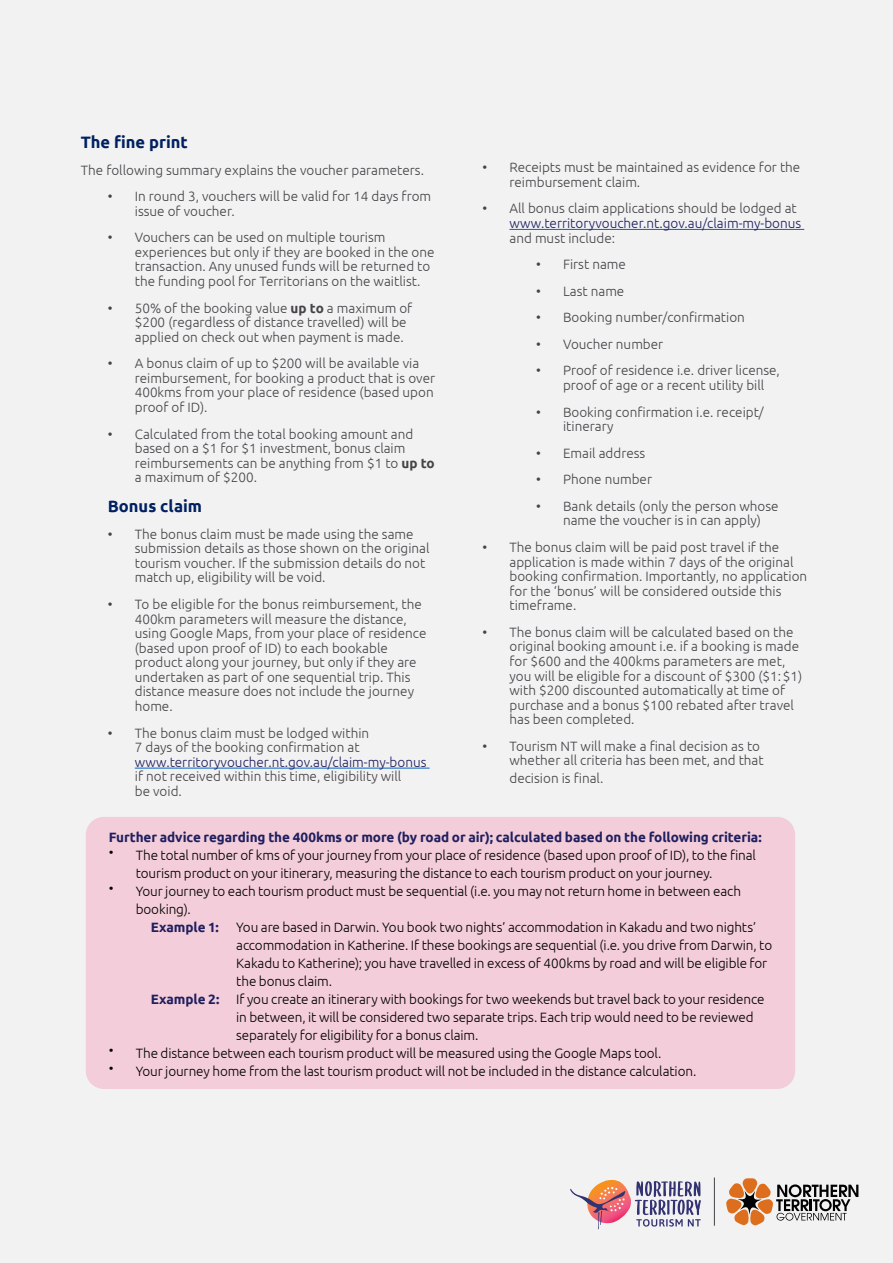
<style>
.page{position:relative;width:893px;height:1263px;background:#f2f2f2}
.page>*{position:absolute;margin:0;border:0;box-sizing:border-box;transform-origin:0 0}
.t1{font:700 16.5px "Ubuntu";color:#002060}
.t2{font:300 13.5px/14.5px "Ubuntu";color:#454347}
.t3{font:300 13.5px/18px "Ubuntu";letter-spacing:-.01em;color:#000}
.t4{font:300 13.5px/14.5px "Ubuntu";color:#1f1f5f}
.t5{font:700 13.5px "Ubuntu";letter-spacing:-.005em;color:#1f1f5f}
.s1{font-family:"Arial";font-weight:400}
.s2{font-weight:700}
.s3{font-family:"Arial";font-weight:400;color:#454347}
.s4{color:#454347}
.s5{font-weight:700;color:#1f1f5f}
</style>
<div class="page">
<div style="left:86px;top:817px;width:709px;height:272px;background:#f3cdd9;border-radius:18px"></div>
<svg style="left:570px;top:1180px;width:131px;height:49px"></svg>
<svg style="left:726px;top:1178px;width:132px;height:47px"></svg>
<hr style="left:714px;top:1177px;width:1px;height:49px;background:#454347">
<hr style="left:135px;top:768px;width:295px;height:1px;background:#0563c1">
<hr style="left:509px;top:229px;width:295px;height:1px;background:#0563c1">
<p class="t1" style="left:81px;top:132px;width:109px">The fine print</p>
<p class="t2" style="left:81px;top:162px;width:345px">The following summary explains the voucher parameters.</p>
<p class="t2" style="left:135px;top:189px;width:298px;text-indent:-27px"><span class="s1">•</span> In round 3, vouchers will be valid for 14 days from issue of voucher.</p>
<p class="t2" style="left:135px;top:230px;width:301px;text-indent:-27px"><span class="s1">•</span> Vouchers can be used on multiple tourism experiences but only if they are booked in the one transaction. Any unused funds will be returned to the funding pool for Territorians on the waitlist.</p>
<p class="t2" style="left:135px;top:300px;width:279px;text-indent:-27px"><span class="s1">•</span> 50% of the booking value <span class="s2">up to</span> a maximum of $200 (regardless of distance travelled) will be applied on check out when payment is made.</p>
<p class="t2" style="left:135px;top:356px;width:302px;text-indent:-27px"><span class="s1">•</span> A bonus claim of up to $200 will be available via reimbursement, for booking a product that is over 400kms from your place of residence (based upon proof of ID).</p>
<p class="t2" style="left:135px;top:426px;width:301px;text-indent:-27px"><span class="s1">•</span> Calculated from the total booking amount and based on a $1 for $1 investment, bonus claim reimbursements can be anything from $1 to <span class="s2">up to </span>a maximum of $200.</p>
<p class="t1" style="left:108px;top:496px;width:96px">Bonus claim</p>
<p class="t2" style="left:135px;top:526px;width:296px;text-indent:-27px"><span class="s1">•</span> The bonus claim must be made using the same submission details as those shown on the original tourism voucher. If the submission details do not match up, eligibility will be void.</p>
<p class="t2" style="left:135px;top:596px;width:293px;text-indent:-27px"><span class="s1">•</span> To be eligible for the bonus reimbursement, the 400km parameters will measure the distance, using Google Maps, from your place of residence (based upon proof of ID) to each bookable product along your journey, but only if they are undertaken as part of one sequential trip. This distance measure does not include the journey home.</p>
<p class="t2" style="left:135px;top:725px;width:236px;text-indent:-27px"><span class="s1">•</span> The bonus claim must be lodged within<br>7 days of the booking confirmation at</p>
<p class="t4" style="left:135px;top:754px;width:293px">www.territoryvoucher.nt.gov.au/claim-my-bonus</p>
<p class="t2" style="left:135px;top:769px;width:268px">if not received within this time, eligibility will be void.</p>
<p class="t2" style="left:509px;top:160px;width:292px;text-indent:-27px"><span class="s1">•</span> Receipts must be maintained as evidence for the reimbursement claim.</p>
<p class="t4" style="left:509px;top:201px;width:293px;text-indent:-27px"><span class="s3">•</span> <span class="s4">All bonus claim applications should be lodged at </span>www.territoryvoucher.nt.gov.au/claim-my-bonus</p>
<p class="t2" style="left:509px;top:230px;width:107px">and must include:</p>
<p class="t2" style="left:536px;top:257px;width:91px"><span class="s1">•</span> First name</p>
<p class="t2" style="left:536px;top:283px;width:90px"><span class="s1">•</span> Last name</p>
<p class="t2" style="left:536px;top:310px;width:210px"><span class="s1">•</span> Booking number/confirmation</p>
<p class="t2" style="left:536px;top:336px;width:129px"><span class="s1">•</span> Voucher number</p>
<p class="t2" style="left:563px;top:363px;width:218px;text-indent:-27px"><span class="s1">•</span> Proof of residence i.e. driver license, proof of age or a recent utility bill</p>
<p class="t2" style="left:563px;top:404px;width:202px;text-indent:-27px"><span class="s1">•</span> Booking confirmation i.e. receipt/ itinerary</p>
<p class="t2" style="left:536px;top:445px;width:111px"><span class="s1">•</span> Email address</p>
<p class="t2" style="left:536px;top:472px;width:117px"><span class="s1">•</span> Phone number</p>
<p class="t2" style="left:563px;top:498px;width:217px;text-indent:-27px"><span class="s1">•</span> Bank details (only the person whose name the voucher is in can apply)</p>
<p class="t2" style="left:509px;top:539px;width:299px;text-indent:-27px"><span class="s1">•</span> The bonus claim will be paid post travel if the application is made within 7 days of the original booking confirmation. Importantly, no application for the ‘bonus’ will be considered outside this timeframe.</p>
<p class="t2" style="left:509px;top:624px;width:294px;text-indent:-27px"><span class="s1">•</span> The bonus claim will be calculated based on the original booking amount i.e. if a booking is made for $600 and the 400kms parameters are met, you will be eligible for a discount of $300 ($1: $1) with $200 discounted automatically at time of purchase and a bonus $100 rebated after travel has been completed.</p>
<p class="t2" style="left:482px;top:738px;width:283px;text-align:right"><span class="s1">•</span> Tourism NT will make a final decision as to whether all criteria has been met, and that</p>
<p class="t2" style="left:509px;top:771px;width:95px">decision is final.</p>
<p class="t5" style="left:109px;top:829px;width:655px">Further advice regarding the 400kms or more (by road or air); calculated based on the following criteria:</p>
<p class="t3" style="left:136px;top:846px;width:622px;text-indent:-27px">• The total number of kms of your journey from your place of residence (based upon proof of ID), to the final tourism product on your itinerary, measuring the distance to each tourism product on your journey.</p>
<p class="t3" style="left:136px;top:882px;width:607px;text-indent:-27px">• Your journey to each tourism product must be sequential (i.e. you may not return home in between each booking).</p>
<p class="t5" style="left:151px;top:919px;width:70px">Example 1:</p>
<p class="t3" style="left:236px;top:918px;width:521px">You are based in Darwin. You book two nights’ accommodation in Kakadu and two nights’</p>
<p class="t3" style="left:236px;top:936px;width:537px">accommodation in Katherine. If these bookings are sequential (i.e. you drive from Darwin, to</p>
<p class="t3" style="left:236px;top:954px;width:532px">Kakadu to Katherine); you have travelled in excess of 400kms by road and will be eligible for</p>
<p class="t3" style="left:236px;top:972px;width:97px">the bonus claim.</p>
<p class="t3" style="left:151px;top:990px;width:615px"><span class="s5">Example 2:</span> If you create an itinerary with bookings for two weekends but travel back to your residence</p>
<p class="t3" style="left:236px;top:1008px;width:519px">in between, it will be considered two separate trips. Each trip would need to be reviewed</p>
<p class="t3" style="left:236px;top:1025px;width:244px">separately for eligibility for a bonus claim.</p>
<p class="t3" style="left:109px;top:1043px;width:554px">• The distance between each tourism product will be measured using the Google Maps tool.</p>
<p class="t3" style="left:109px;top:1061px;width:589px">• Your journey home from the last tourism product will not be included in the distance calculation.</p>
</div>
